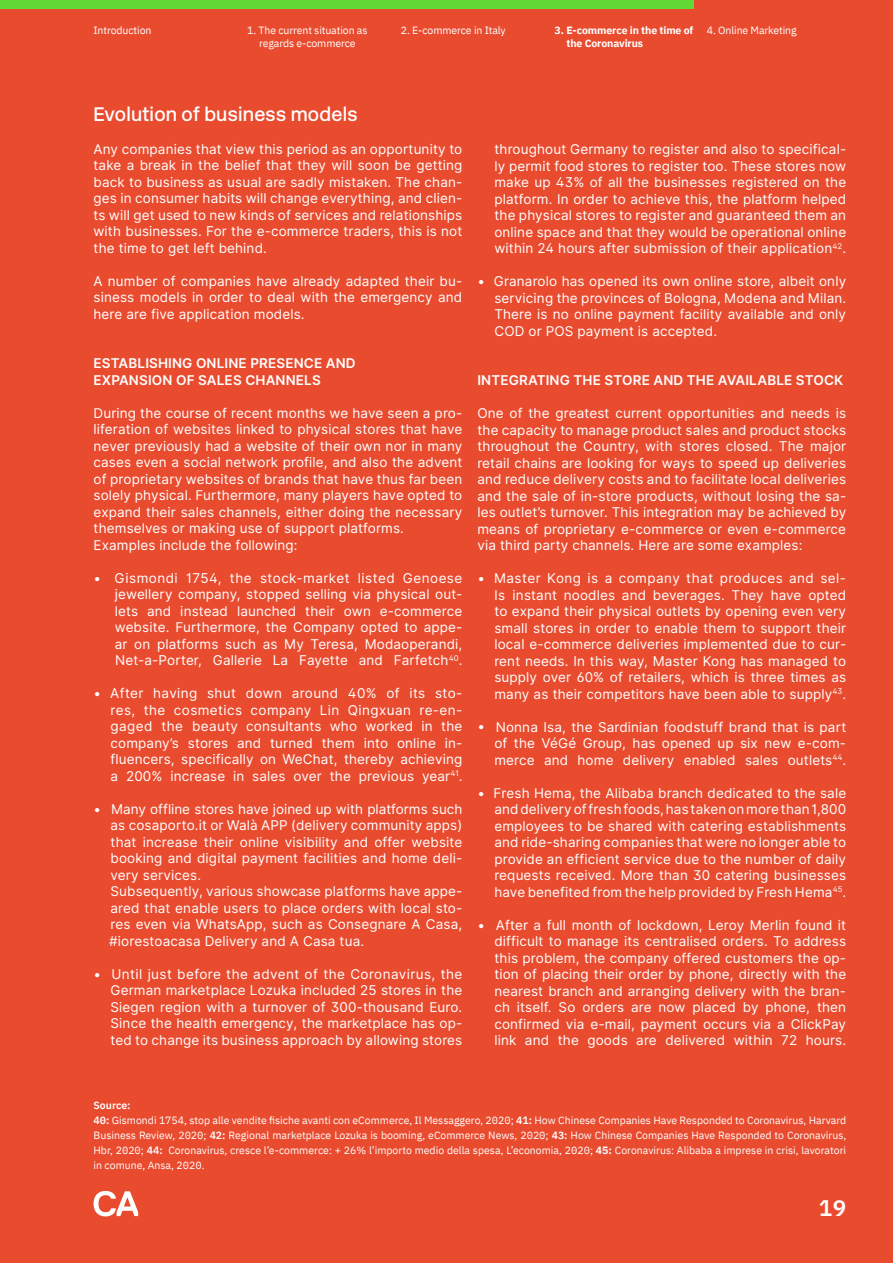
<style>
.page{position:relative;width:893px;height:1263px;background:#e94b2f}
.page>*{position:absolute;margin:0;border:0;box-sizing:border-box;transform-origin:0 0}
.t1{font:600 22.5px "IBM Plex Sans";color:#fff}
.t2{font:500 19.5px "New Rail Alphabet";letter-spacing:.01em;color:#fff}
.t3{font:13.5px/16.5px "Inter";letter-spacing:.01em;color:#fff;text-align:justify}
.t4{font:600 13.5px/16.5px "Inter";letter-spacing:.01em;color:#fff}
.t5{font:10.5px/15px "IBM Plex Sans";color:#fff}
.t6{font:700 10.5px "IBM Plex Sans";letter-spacing:-.01em;color:#fff}
.s1{font-weight:600}
.s2{font-weight:700}
</style>
<div class="page">
<svg style="left:94px;top:1191px;width:44px;height:25px"></svg>
<div style="left:0;top:0;width:694px;height:9px;background:#61d936"></div>
<p class="t5" style="left:94px;top:22px;width:59px">Introduction</p>
<p class="t5" style="left:247px;top:23px;width:122px;line-height:12.6px;text-align:center">1. The current situation as regards e-commerce</p>
<p class="t5" style="left:401px;top:22px;width:106px">2. E-commerce in Italy</p>
<p class="t6" style="left:555px;top:22px;width:140px">3. E-commerce in the time of</p>
<p class="t5" style="left:707px;top:22px;width:91px">4. Online Marketing</p>
<p class="t6" style="left:566px;top:34px;width:78px">the Coronavirus</p>
<h2 class="t2" style="left:94px;top:101px;width:265px">Evolution of business models</h2>
<p class="t3" style="left:94px;top:140px;width:370px">Any companies that view this period as an opportunity to take a break in the belief that they will soon be getting back to business as usual are sadly mistaken. The chan&shy;ges in consumer habits will change everything, and clien&shy;ts will get used to new kinds of services and relationships with businesses. For the e-commerce traders, this is not the time to get left behind.</p>
<p class="t3" style="left:94px;top:272px;width:370px">A number of companies have already adapted their bu&shy;siness models in order to deal with the emergency and here are five application models.</p>
<p class="t4" style="left:94px;top:355px;width:264px">ESTABLISHING ONLINE PRESENCE AND<br>EXPANSION OF SALES CHANNELS</p>
<p class="t3" style="left:94px;top:404px;width:370px;text-align:left">During the course of recent months we have seen a pro&shy;liferation of websites linked to physical stores that have never previously had a website of their own nor in many cases even a social network profile, and also the advent of proprietary websites of brands that have thus far been solely physical. Furthermore, many players have opted to expand their sales channels, either doing the necessary themselves or making use of support platforms.<br>Examples include the following:</p>
<p class="t3" style="left:115px;top:569px;width:349px;text-indent:-21px">• Gismondi 1754, the stock-market listed Genoese jewellery company, stopped selling via physical out&shy;lets and instead launched their own e-commerce website. Furthermore, the Company opted to appe&shy;ar on platforms such as My Teresa, Modaoperandi, Net-a-Porter, Gallerie La Fayette and Farfetch<sup>40</sup>.</p>
<p class="t3" style="left:111px;top:685px;width:353px;text-indent:-17px">• After having shut down around 40% of its sto&shy;res, the cosmetics company Lin Qingxuan re-en&shy;gaged the beauty consultants who worked in the company’s stores and turned them into online in&shy;fluencers, specifically on WeChat, thereby achieving a 200% increase in sales over the previous year<sup>41</sup>.</p>
<p class="t3" style="left:109px;top:800px;width:355px;text-align:left;text-indent:-16px">• Many offline stores have joined up with platforms such as cosaporto.it or Walà APP (delivery community apps) that increase their online visibility and offer website booking and digital payment facilities and home deli&shy;very services.<br>Subsequently, various showcase platforms have appe&shy;ared that enable users to place orders with local sto&shy;res even via WhatsApp, such as Consegnare A Casa, #iorestoacasa Delivery and A Casa tua.</p>
<p class="t3" style="left:111px;top:965px;width:353px;text-indent:-17px">• Until just before the advent of the Coronavirus, the German marketplace Lozuka included 25 stores in the Siegen region with a turnover of 300-thousand Euro.<br>Since the health emergency, the marketplace has op&shy;ted to change its business approach by allowing stores</p>
<p class="t3" style="left:494px;top:141px;width:353px">throughout Germany to register and also to specifical&shy;ly permit food stores to register too. These stores now make up 43% of all the businesses registered on the platform. In order to achieve this, the platform helped the physical stores to register and guaranteed them an online space and that they would be operational online within 24 hours after submission of their application<sup>42</sup>.</p>
<p class="t3" style="left:494px;top:273px;width:353px;text-indent:-17px">• Granarolo has opened its own online store, albeit only servicing the provinces of Bologna, Modena and Milan.<br>There is no online payment facility available and only COD or POS payment is accepted.</p>
<p class="t4" style="left:477px;top:372px;width:367px">INTEGRATING THE STORE AND THE AVAILABLE STOCK</p>
<p class="t3" style="left:477px;top:405px;width:370px">One of the greatest current opportunities and needs is the capacity to manage product sales and product stocks throughout the Country, with stores closed. The major retail chains are looking for ways to speed up deliveries and reduce delivery costs and to facilitate local deliveries and the sale of in-store products, without losing the sa&shy;les outlet’s turnover. This integration may be achieved by means of proprietary e-commerce or even e-commerce via third party channels. Here are some examples:</p>
<p class="t3" style="left:494px;top:570px;width:353px;text-indent:-17px">• Master Kong is a company that produces and sel&shy;ls instant noodles and beverages. They have opted to expand their physical outlets by opening even very small stores in order to enable them to support their local e-commerce deliveries implemented due to cur&shy;rent needs. In this way, Master Kong has managed to supply over 60% of retailers, which is three times as many as their competitors have been able to supply<sup>43</sup>.</p>
<p class="t3" style="left:494px;top:718px;width:353px;text-indent:-17px">• Nonna Isa, the Sardinian foodstuff brand that is part of the VéGé Group, has opened up six new e-com&shy;merce and home delivery enabled sales outlets<sup>44</sup>.</p>
<p class="t3" style="left:494px;top:784px;width:353px;text-indent:-17px">• Fresh Hema, the Alibaba branch dedicated to the sale and delivery of fresh foods, has taken on more than 1,800 employees to be shared with catering establishments and ride-sharing companies that were no longer able to provide an efficient service due to the number of daily requests received. More than 30 catering businesses have benefited from the help provided by Fresh Hema<sup>45</sup>.</p>
<p class="t3" style="left:494px;top:916px;width:353px;text-indent:-17px">• After a full month of lockdown, Leroy Merlin found it difficult to manage its centralised orders. To address this problem, the company offered customers the op&shy;tion of placing their order by phone, directly with the nearest branch and arranging delivery with the bran&shy;ch itself. So orders are now placed by phone, then confirmed via e-mail, payment occurs via a ClickPay link and the goods are delivered within 72 hours.</p>
<p class="t5" style="left:94px;top:1097px;width:754px"><span class="s1">Source:<br>40:</span> Gismondi 1754, stop alle vendite fisiche avanti con eCommerce, Il Messaggero, 2020; <span class="s1">41:</span> How Chinese Companies Have Responded to Coronavirus, Harvard Business Review, 2020; <span class="s1">42:</span> Regional marketplace Lozuka is booming, eCommerce News, 2020; <span class="s1">43:</span> How Chinese Companies Have Responded to Coronavirus, Hbr, 2020; <span class="s1">44:</span> Coronavirus, cresce l’e-commerce: + 26% l’importo medio della spesa, L’economia, 2020; <span class="s2">45:</span> Coronavirus: Alibaba a imprese in crisi, lavoratori in comune, Ansa, 2020.</p>
<h1 class="t1" style="left:819px;top:1190px;width:29px">19</h1>
</div>
